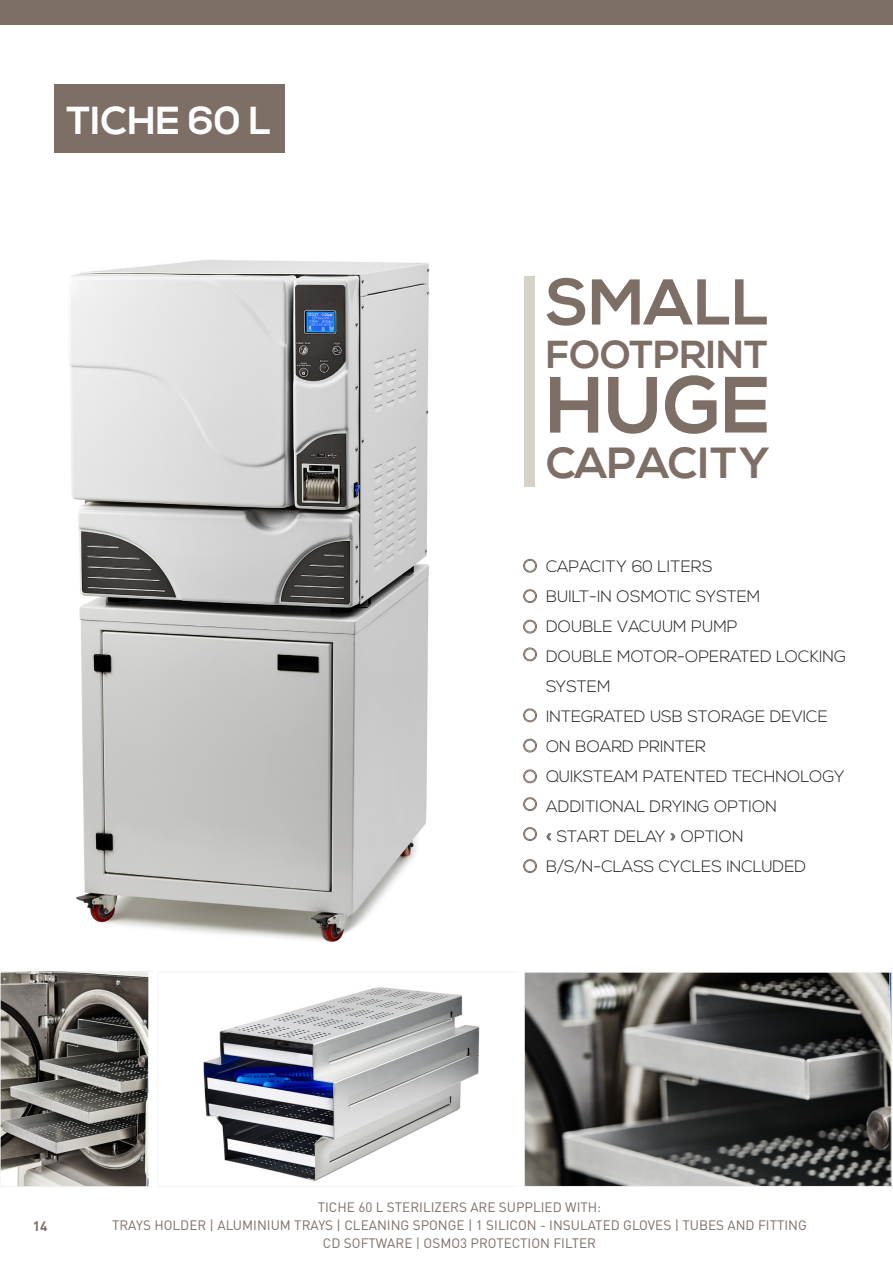
<style>
.page{position:relative;width:893px;height:1263px;background:#fff}
.page>*{position:absolute;margin:0;border:0;box-sizing:border-box;transform-origin:0 0}
.t1{font:700 79.5px "Nexa";color:#7d6e66}
.t2{font:700 64.5px "Nexa";color:#7d6e66}
.t3{font:700 43.5px "Nexa";color:#7d6e66}
.t4{font:700 39px "Nexa";color:#7d6e66}
.t5{font:700 39px "Nexa";color:#fff}
.t6{font:300 16.5px/30px "Nexa";color:#231f20}
.t7{font:13.5px "DIN";color:#7d6e66}
.t8{font:700 13.5px "DIN";color:#7d6e66}
</style>
<div class="page">
<img style="left:69px;top:260px;width:361px;height:682px">
<div style="left:54px;top:84px;width:231px;height:68px;background:#7d6e66"></div>
<div style="left:0;top:0;width:893px;height:25px;background:#7d6e66"></div>
<img style="left:203px;top:987px;width:277px;height:195px">
<div style="left:157px;top:972px;width:368px;height:215px;border:1px solid #f3f3f3"></div>
<svg style="left:526px;top:974px;width:364px;height:211px;background:#5f5f5d"></svg>
<div style="left:524px;top:972px;width:368px;height:215px;border:1px solid #f3f3f3"></div>
<img style="left:2px;top:974px;width:146px;height:211px">
<div style="left:0;top:972px;width:153px;height:215px;border:1px solid #f3f3f3"></div>
<div style="left:523px;top:589px;width:14px;height:14px;border:1px solid #7d6e66;border-radius:50%"></div>
<div style="left:524px;top:590px;width:12px;height:12px;border:1px solid #7d6e66;border-radius:50%"></div>
<div style="left:523px;top:559px;width:14px;height:13px;border:1px solid #7d6e66;border-radius:50%"></div>
<div style="left:524px;top:560px;width:12px;height:12px;border:1px solid #7d6e66;border-radius:50%"></div>
<div style="left:523px;top:620px;width:14px;height:13px;border:1px solid #7d6e66;border-radius:50%"></div>
<div style="left:524px;top:621px;width:12px;height:11px;border:1px solid #7d6e66;border-radius:50%"></div>
<div style="left:523px;top:648px;width:14px;height:13px;border:1px solid #7d6e66;border-radius:50%"></div>
<div style="left:524px;top:648px;width:12px;height:12px;border:1px solid #7d6e66;border-radius:50%"></div>
<div style="left:523px;top:709px;width:14px;height:13px;border:1px solid #7d6e66;border-radius:50%"></div>
<div style="left:524px;top:709px;width:12px;height:12px;border:1px solid #7d6e66;border-radius:50%"></div>
<div style="left:523px;top:770px;width:14px;height:13px;border:1px solid #7d6e66;border-radius:50%"></div>
<div style="left:524px;top:770px;width:12px;height:12px;border:1px solid #7d6e66;border-radius:50%"></div>
<div style="left:523px;top:739px;width:14px;height:13px;border:1px solid #7d6e66;border-radius:50%"></div>
<div style="left:524px;top:740px;width:12px;height:11px;border:1px solid #7d6e66;border-radius:50%"></div>
<div style="left:523px;top:797px;width:14px;height:14px;border:1px solid #7d6e66;border-radius:50%"></div>
<div style="left:524px;top:798px;width:12px;height:12px;border:1px solid #7d6e66;border-radius:50%"></div>
<div style="left:523px;top:827px;width:14px;height:14px;border:1px solid #7d6e66;border-radius:50%"></div>
<div style="left:524px;top:828px;width:12px;height:12px;border:1px solid #7d6e66;border-radius:50%"></div>
<div style="left:523px;top:859px;width:14px;height:14px;border:1px solid #7d6e66;border-radius:50%"></div>
<div style="left:524px;top:860px;width:12px;height:12px;border:1px solid #7d6e66;border-radius:50%"></div>
<div style="left:148px;top:972px;width:9px;height:215px;background:#fff"></div>
<div style="left:514px;top:972px;width:9px;height:215px;background:#fff"></div>
<div style="left:524px;top:276px;width:11px;height:211px;background:#d6d1c9"></div>
<p class="t5" style="left:66px;top:98px;width:207px">TICHE 60 L</p>
<p class="t2" style="left:546px;top:265px;width:225px">SMALL</p>
<p class="t4" style="left:546px;top:332px;width:224px">FOOTPRINT</p>
<p class="t1" style="left:546px;top:359px;width:226px">HUGE</p>
<p class="t3" style="left:546px;top:437px;width:225px">CAPACITY</p>
<p class="t6" style="left:546px;top:552px;width:168px">CAPACITY 60 LITERS</p>
<p class="t6" style="left:546px;top:582px;width:216px">BUILT-IN OSMOTIC SYSTEM</p>
<p class="t6" style="left:546px;top:612px;width:193px">DOUBLE VACUUM PUMP</p>
<p class="t6" style="left:546px;top:642px;width:302px">DOUBLE MOTOR-OPERATED LOCKING<br>SYSTEM</p>
<p class="t6" style="left:546px;top:702px;width:284px">INTEGRATED USB STORAGE DEVICE</p>
<p class="t6" style="left:546px;top:732px;width:161px">ON BOARD PRINTER</p>
<p class="t6" style="left:546px;top:762px;width:300px">QUIKSTEAM PATENTED TECHNOLOGY</p>
<p class="t6" style="left:546px;top:792px;width:233px">ADDITIONAL DRYING OPTION</p>
<p class="t6" style="left:546px;top:822px;width:199px">« START DELAY » OPTION</p>
<p class="t6" style="left:546px;top:852px;width:262px">B/S/N-CLASS CYCLES INCLUDED</p>
<p class="t8" style="left:33px;top:1218px;width:16px">14</p>
<p class="t7" style="left:318px;top:1198px;width:285px">TICHE 60 L STERILIZERS ARE SUPPLIED WITH:</p>
<p class="t7" style="left:112px;top:1216px;width:696px">TRAYS HOLDER | ALUMINIUM TRAYS | CLEANING SPONGE | 1 SILICON - INSULATED GLOVES | TUBES AND FITTING</p>
<p class="t7" style="left:323px;top:1234px;width:275px">CD SOFTWARE | OSMO3 PROTECTION FILTER</p>
</div>
